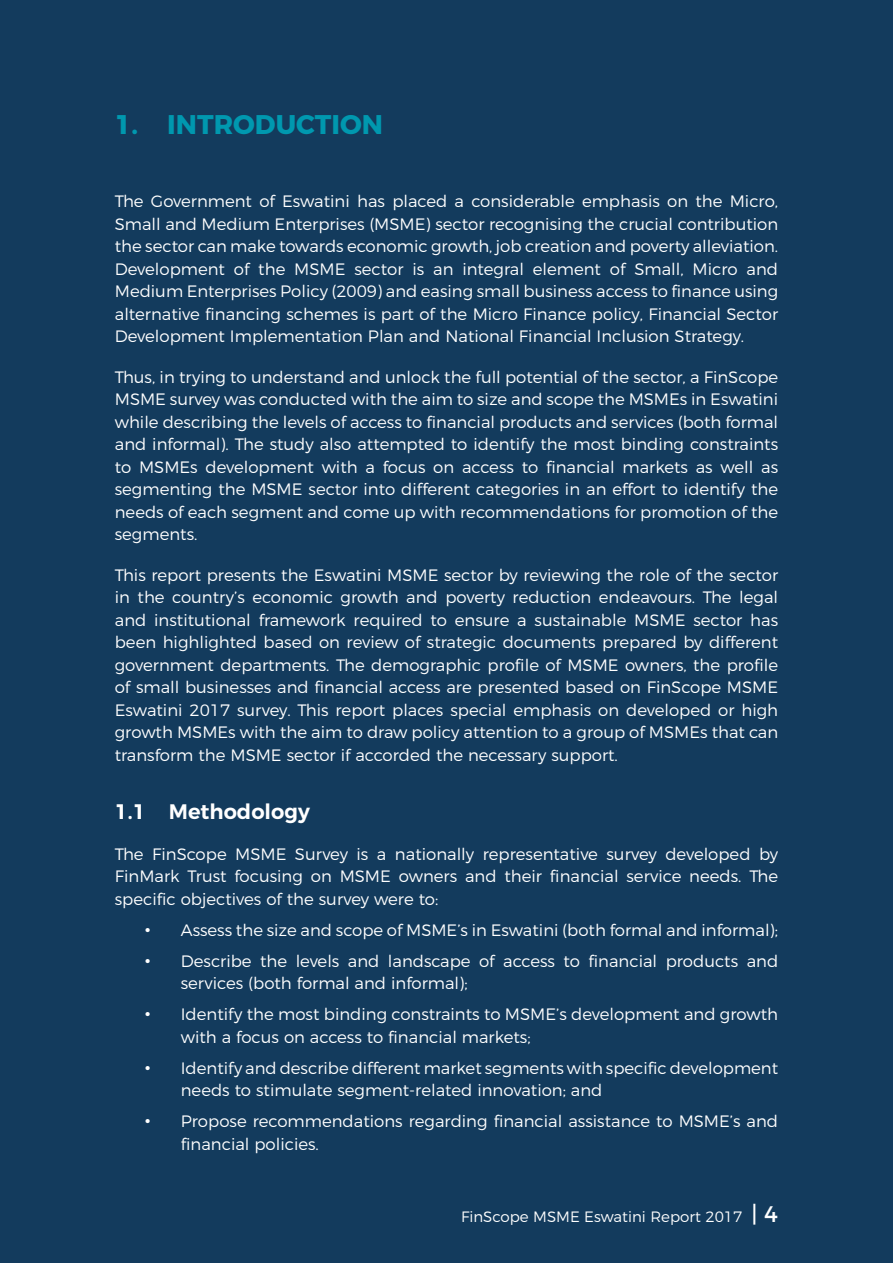
<style>
.page{position:relative;width:893px;height:1263px;background:#133b5d}
.page>*{position:absolute;margin:0;border:0;box-sizing:border-box;transform-origin:0 0}
.t1{font:700 27px "Montserrat";color:#0098af}
.t2{font:600 21px "Montserrat";color:#fff}
.t3{font:300 16.5px/22.5px "Montserrat";color:#fff;text-align:justify}
.t4{font:300 15px "Montserrat";color:#fff}
.s1{font-family:"Arial";font-weight:400}
.s2{font-weight:400;font-size:22.5px}
</style>
<div class="page">
<h1 class="t1" style="left:115px;top:102px;width:270px">1. INTRODUCTION</h1>
<p class="t3" style="left:115px;top:189px;width:665px">The Government of Eswatini has placed a considerable emphasis on the Micro, Small and Medium Enterprises (MSME) sector recognising the crucial contribution the sector can make towards economic growth, job creation and poverty alleviation.<br>Development of the MSME sector is an integral element of Small, Micro and Medium Enterprises Policy (2009) and easing small business access to finance using alternative financing schemes is part of the Micro Finance policy, Financial Sector Development Implementation Plan and National Financial Inclusion Strategy.</p>
<p class="t3" style="left:115px;top:364px;width:665px">Thus, in trying to understand and unlock the full potential of the sector, a FinScope MSME survey was conducted with the aim to size and scope the MSMEs in Eswatini while describing the levels of access to financial products and services (both formal and informal). The study also attempted to identify the most binding constraints to MSMEs development with a focus on access to financial markets as well as segmenting the MSME sector into different categories in an effort to identify the needs of each segment and come up with recommendations for promotion of the segments.</p>
<p class="t3" style="left:115px;top:562px;width:665px">This report presents the Eswatini MSME sector by reviewing the role of the sector in the country’s economic growth and poverty reduction endeavours. The legal and institutional framework required to ensure a sustainable MSME sector has been highlighted based on review of strategic documents prepared by different government departments. The demographic profile of MSME owners, the profile of small businesses and financial access are presented based on FinScope MSME Eswatini 2017 survey. This report places special emphasis on developed or high growth MSMEs with the aim to draw policy attention to a group of MSMEs that can transform the MSME sector if accorded the necessary support.</p>
<p class="t2" style="left:115px;top:794px;width:197px">1.1 Methodology</p>
<p class="t3" style="left:115px;top:841px;width:665px">The FinScope MSME Survey is a nationally representative survey developed by FinMark Trust focusing on MSME owners and their financial service needs. The specific objectives of the survey were to:</p>
<p class="t3" style="left:145px;top:917px;width:635px"><span class="s1">•</span> Assess the size and scope of MSME’s in Eswatini (both formal and informal);</p>
<p class="t3" style="left:181px;top:948px;width:599px;text-indent:-36px"><span class="s1">•</span> Describe the levels and landscape of access to financial products and services (both formal and informal);</p>
<p class="t3" style="left:181px;top:1002px;width:599px;text-indent:-36px"><span class="s1">•</span> Identify the most binding constraints to MSME’s development and growth with a focus on access to financial markets;</p>
<p class="t3" style="left:181px;top:1055px;width:599px;text-indent:-36px"><span class="s1">•</span> Identify and describe different market segments with specific development needs to stimulate segment-related innovation; and</p>
<p class="t3" style="left:181px;top:1109px;width:599px;text-indent:-36px"><span class="s1">•</span> Propose recommendations regarding financial assistance to MSME’s and financial policies.</p>
<p class="t4" style="left:461px;top:1205px;width:319px">FinScope MSME Eswatini Report 2017 <span class="s2">| 4</span></p>
</div>
